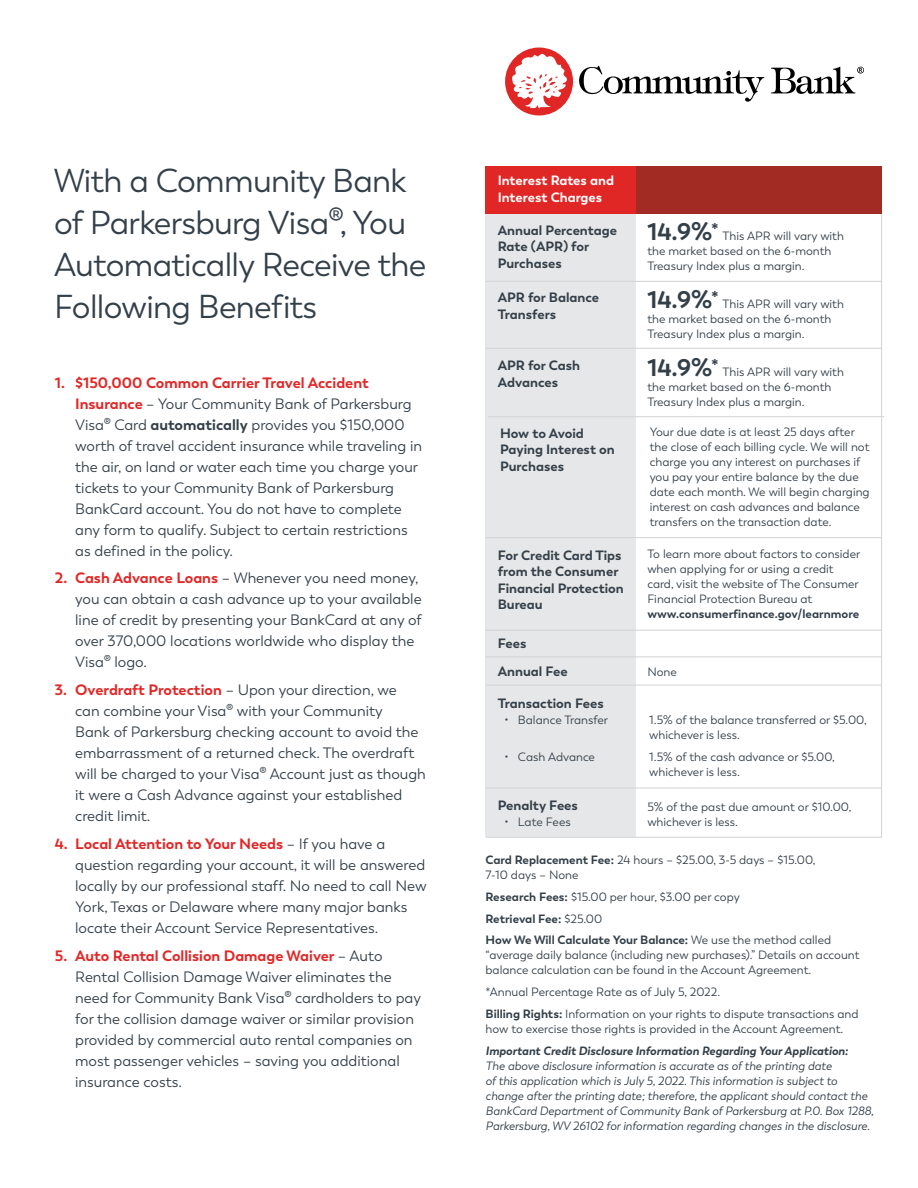
<style>
.page{position:relative;width:918px;height:1188px;background:#fff}
.page>*{position:absolute;margin:0;border:0;box-sizing:border-box;transform-origin:0 0}
.t1{font:33px/42px "Trenda";letter-spacing:-.02em;color:#333f49}
.t2{font:15px/21px "Trenda";color:#333f49}
.t3{font:700 13.5px/16.5px "Trenda";color:#333f49}
.t4{font:700 13.5px "Trenda";color:#fff}
.t5{font:12px/15px "Trenda";color:#333f49}
.t6{font:italic 12px/15px "Trenda";color:#333f49}
.t7{font:700 12px "Trenda";color:#333f49}
.s1{font-weight:700;color:#e12726}
.s2{font-weight:700}
.s3{font-weight:700;font-size:24px}
.s4{font-weight:400}
</style>
<div class="page">
<svg style="left:505px;top:48px;width:68px;height:67px"></svg>
<svg style="left:579px;top:66px;width:285px;height:36px"></svg>
<hr style="left:881px;top:214px;width:1px;height:624px;background:#d1d3d4">
<div style="left:486px;top:166px;width:150px;height:671px;background:#e6e7e8"></div>
<div style="left:486px;top:166px;width:150px;height:48px;background:#e12726"></div>
<div style="left:636px;top:166px;width:246px;height:48px;background:#a22c23"></div>
<hr style="left:486px;top:281px;width:396px;height:1px;background:#d1d3d4">
<hr style="left:486px;top:348px;width:396px;height:1px;background:#d1d3d4">
<hr style="left:488px;top:416px;width:396px;height:1px;background:#d1d3d4">
<hr style="left:486px;top:537px;width:396px;height:1px;background:#d1d3d4">
<hr style="left:486px;top:630px;width:396px;height:1px;background:#d1d3d4">
<hr style="left:486px;top:656px;width:396px;height:1px;background:#d1d3d4">
<hr style="left:486px;top:685px;width:396px;height:1px;background:#d1d3d4">
<hr style="left:486px;top:788px;width:396px;height:1px;background:#d1d3d4">
<hr style="left:486px;top:837px;width:396px;height:1px;background:#d1d3d4">
<p class="t1" style="left:54px;top:160px;width:374px">With a Community Bank of Parkersburg Visa®, You<br>Automatically Receive the<br>Following Benefits</p>
<p class="t2" style="left:75px;top:372px;width:348px;text-indent:-20px"><span class="s1">1. $150,000 Common Carrier Travel Accident Insurance</span> – Your Community Bank of Parkersburg Visa® Card <span class="s2">automatically</span> provides you $150,000 worth of travel accident insurance while traveling in the air, on land or water each time you charge your tickets to your Community Bank of Parkersburg BankCard account. You do not have to complete any form to qualify. Subject to certain restrictions as defined in the policy.</p>
<p class="t2" style="left:75px;top:568px;width:348px;text-indent:-20px"><span class="s1">2. Cash Advance Loans</span> – Whenever you need money, you can obtain a cash advance up to your available line of credit by presenting your BankCard at any of over 370,000 locations worldwide who display the Visa® logo.</p>
<p class="t2" style="left:75px;top:680px;width:352px;text-indent:-20px"><span class="s1">3. Overdraft Protection</span> – Upon your direction, we<br>can combine your Visa® with your Community<br>Bank of Parkersburg checking account to avoid the embarrassment of a returned check. The overdraft will be charged to your Visa® Account just as though it were a Cash Advance against your established credit limit.</p>
<p class="t2" style="left:75px;top:833px;width:353px;text-indent:-20px"><span class="s1">4. Local Attention to Your Needs</span> – If you have a question regarding your account, it will be answered locally by our professional staff. No need to call New York, Texas or Delaware where many major banks locate their Account Service Representatives.</p>
<p class="t2" style="left:75px;top:945px;width:347px;text-indent:-20px"><span class="s1">5. Auto Rental Collision Damage Waiver</span> – Auto Rental Collision Damage Waiver eliminates the need for Community Bank Visa® cardholders to pay for the collision damage waiver or similar provision provided by commercial auto rental companies on most passenger vehicles – saving you additional insurance costs.</p>
<p class="t4" style="left:498px;top:172px;width:118px">Interest Rates and</p>
<p class="t4" style="left:498px;top:189px;width:106px">Interest Charges</p>
<p class="t3" style="left:498px;top:222px;width:121px">Annual Percentage<br>Rate (APR) for<br>Purchases</p>
<p class="t3" style="left:498px;top:289px;width:103px">APR for Balance<br>Transfers</p>
<p class="t3" style="left:498px;top:357px;width:84px">APR for Cash<br>Advances</p>
<p class="t3" style="left:500px;top:425px;width:116px">How to Avoid<br>Paying Interest on<br>Purchases</p>
<p class="t3" style="left:498px;top:547px;width:128px">For Credit Card Tips from the Consumer<br>Financial Protection<br>Bureau</p>
<p class="t3" style="left:498px;top:635px;width:30px">Fees</p>
<p class="t3" style="left:498px;top:664px;width:72px">Annual Fee</p>
<p class="t3" style="left:498px;top:695px;width:107px">Transaction Fees</p>
<p class="t5" style="left:504px;top:713px;width:105px">• Balance Transfer</p>
<p class="t5" style="left:504px;top:749px;width:92px">• Cash Advance</p>
<p class="t3" style="left:498px;top:797px;width:82px">Penalty Fees</p>
<p class="t5" style="left:504px;top:815px;width:68px">• Late Fees</p>
<p class="t5" style="left:647px;top:229px;width:198px"><span class="s3">14.9%</span><sup>*</sup> This APR will vary with the market based on the 6-month<br>Treasury Index plus a margin.</p>
<p class="t5" style="left:647px;top:297px;width:198px"><span class="s3">14.9%</span><sup>*</sup> This APR will vary with the market based on the 6-month<br>Treasury Index plus a margin.</p>
<p class="t5" style="left:647px;top:365px;width:198px"><span class="s3">14.9%</span><sup>*</sup> This APR will vary with the market based on the 6-month<br>Treasury Index plus a margin.</p>
<p class="t5" style="left:650px;top:425px;width:222px">Your due date is at least 25 days after the close of each billing cycle. We will not charge you any interest on purchases if you pay your entire balance by the due date each month. We will begin charging interest on cash advances and balance transfers on the transaction date.</p>
<p class="t5" style="left:647px;top:546px;width:214px">To learn more about factors to consider when applying for or using a credit card, visit the website of The Consumer Financial Protection Bureau at</p>
<p class="t7" style="left:647px;top:606px;width:213px">www.consumerfinance.gov/learnmore</p>
<p class="t5" style="left:647px;top:665px;width:31px">None</p>
<p class="t5" style="left:649px;top:713px;width:219px">1.5% of the balance transferred or $5.00, whichever is less.</p>
<p class="t5" style="left:649px;top:750px;width:187px">1.5% of the cash advance or $5.00, whichever is less.</p>
<p class="t5" style="left:647px;top:799px;width:205px">5% of the past due amount or $10.00, whichever is less.</p>
<p class="t5" style="left:486px;top:853px;width:331px"><span class="s2">Card Replacement Fee:</span> 24 hours – $25.00, 3-5 days – $15.00,<br>7-10 days – None</p>
<p class="t5" style="left:486px;top:889px;width:256px"><span class="s2">Research Fees:</span> $15.00 per hour, $3.00 per copy</p>
<p class="t7" style="left:486px;top:911px;width:118px">Retrieval Fee: <span class="s4">$25.00</span></p>
<p class="t5" style="left:486px;top:933px;width:376px"><span class="s2">How We Will Calculate Your Balance:</span> We use the method called “average daily balance (including new purchases).” Details on account balance calculation can be found in the Account Agreement.</p>
<p class="t5" style="left:486px;top:985px;width:236px">*Annual Percentage Rate as of July 5, 2022.</p>
<p class="t5" style="left:486px;top:1006px;width:375px"><span class="s2">Billing Rights:</span> Information on your rights to dispute transactions and how to exercise those rights is provided in the Account Agreement.</p>
<p class="t6" style="left:486px;top:1043px;width:390px"><span class="s2">Important Credit Disclosure Information Regarding Your Application:<br></span>The above disclosure information is accurate as of the printing date<br>of this application which is July 5, 2022. This information is subject to change after the printing date; therefore, the applicant should contact the BankCard Department of Community Bank of Parkersburg at P.0. Box 1288, Parkersburg, WV 26102 for information regarding changes in the disclosure.</p>
</div>
